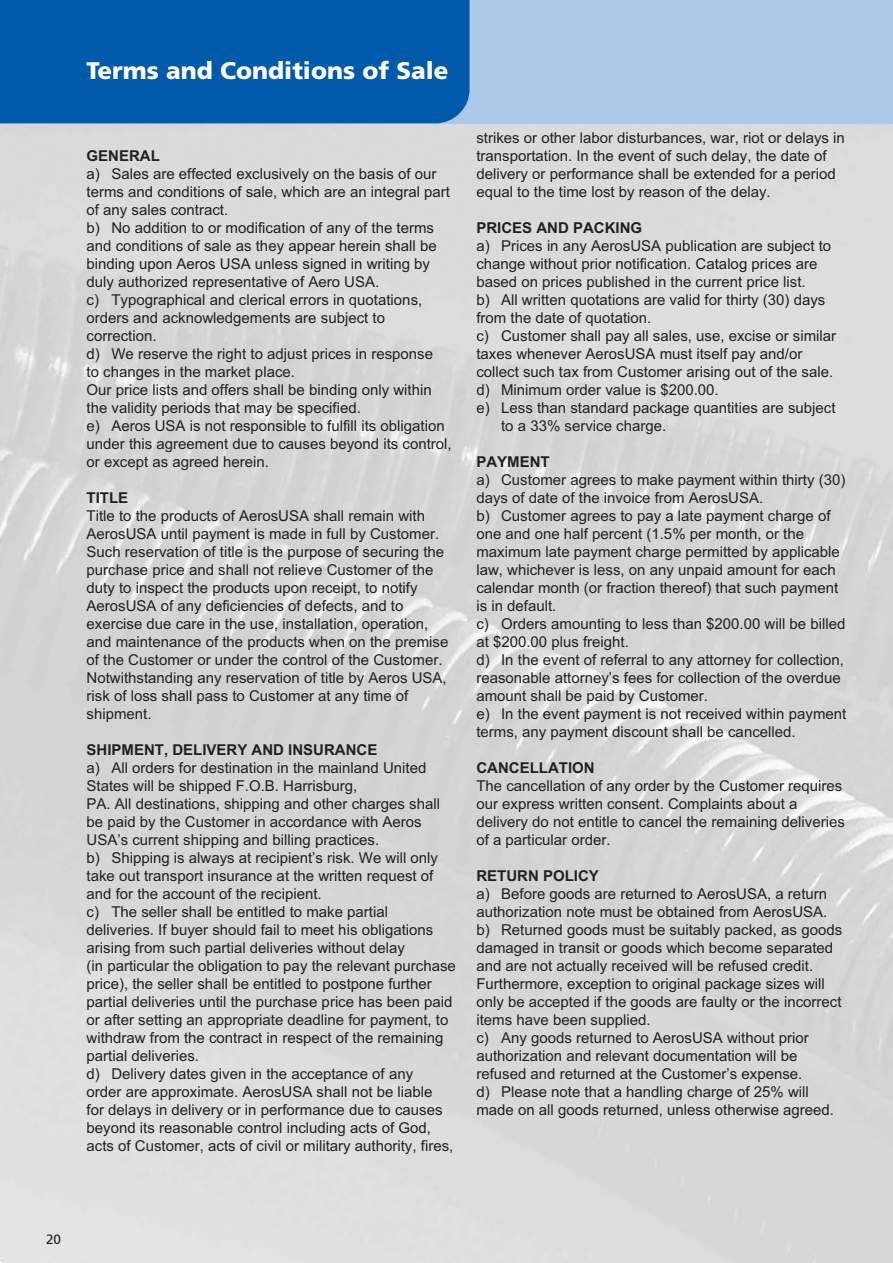
<style>
.page{position:relative;width:893px;height:1263px;background:#fff}
.page>*{position:absolute;margin:0;border:0;box-sizing:border-box;transform-origin:0 0}
.t1{font:900 24px "Frutiger";color:#fff}
.t2{font:15px/18px "Arial";color:#231f20}
.t3{font:700 15px "Arial";color:#231f20}
.t4{font:13.5px "Frutiger";color:#231f20}
.s1{font-weight:700}
.s2{font-style:inherit}
</style>
<div class="page">
<img style="left:0;top:123px;width:893px;height:1140px">
<div style="left:0;top:0;width:893px;height:123px;background:#acc9e9"></div>
<div style="left:0;top:0;width:470px;height:123px;background:#015aaa"></div>
<h1 class="t1" style="left:87px;top:61px;width:363px">Terms and Conditions of Sale</h1>
<p class="t3" style="left:87px;top:147px;width:75px">GENERAL</p>
<p class="t2" style="left:87px;top:165px;width:367px">a) Sales are effected exclusively on the basis of our terms and conditions of sale, which are an integral part of any sales contract.<br>b) No addition to or modification of any of the terms and conditions of sale as they appear herein shall be binding upon Aeros USA unless signed in writing by duly authorized representative of Aero USA.<br>c) Typographical and clerical errors in quotations, orders and acknowledgements are subject to correction.<br>d) We reserve the right to adjust prices in response<br>to changes in the market place.<br>Our price lists and offers shall be binding only within the validity periods that may be specified.<br>e) Aeros USA is not responsible to fulfill its obligation under this agreement due to causes beyond its control, or except as agreed herein.</p>
<p class="t2" style="left:87px;top:489px;width:363px"><span class="s1">TITLE<br></span>Title to the products of Aeros<span class="s2">U</span>SA shall remain with Aeros<span class="s2">USA</span> until payment is made in full by Customer.<br>Such reservation of title is the purpose of securing the purchase price and shall not relieve Customer of the duty to inspect the products upon receipt, to notify AerosUSA of any deficiencies of defects, and to exercise due care in the use, installation, operation, and maintenance of the products when on the premise of the Customer or under the control of the Customer.<br>Notwithstanding any reservation of title by Aeros USA, risk of loss shall pass to Customer at any time of shipment.</p>
<p class="t3" style="left:87px;top:741px;width:292px">SHIPMENT, DELIVERY AND INSURANCE</p>
<p class="t2" style="left:87px;top:759px;width:371px">a) All orders for destination in the mainland United States will be shipped F.O.B. Harrisburg,<br>PA. All destinations, shipping and other charges shall be paid by the Customer in accordance with Aeros USA’s current shipping and billing practices.<br>b) Shipping is always at recipient’s risk. We will only take out transport insurance at the written request of and for the account of the recipient.<br>c) The seller shall be entitled to make partial deliveries. If buyer should fail to meet his obligations arising from such partial deliveries without delay<br>(in particular the obligation to pay the relevant purchase price), the seller shall be entitled to postpone further partial deliveries until the purchase price has been paid or after setting an appropriate deadline for payment, to withdraw from the contract in respect of the remaining partial deliveries.<br>d) Delivery dates given in the acceptance of any<br>order are approximate. AerosUSA shall not be liable<br>for delays in delivery or in performance due to causes beyond its reasonable control including acts of God, acts of Customer, acts of civil or military authority, fires,</p>
<p class="t2" style="left:476px;top:129px;width:370px">strikes or other labor disturbances, war, riot or delays in transportation. In the event of such delay, the date of delivery or performance shall be extended for a period equal to the time lost by reason of the delay.</p>
<p class="t3" style="left:476px;top:219px;width:167px">PRICES AND PACKING</p>
<p class="t2" style="left:476px;top:237px;width:356px">a) Prices in any AerosUSA publication are subject to</p>
<p class="t2" style="left:476px;top:255px;width:342px">change without prior notification. Catalog prices are</p>
<p class="t2" style="left:476px;top:273px;width:331px">based on prices published in the current price list.</p>
<p class="t2" style="left:476px;top:291px;width:351px">b) All written quotations are valid for thirty (30) days</p>
<p class="t2" style="left:476px;top:309px;width:177px">from the date of quotation.</p>
<p class="t2" style="left:476px;top:327px;width:361px">c) Customer shall pay all sales, use, excise or similar</p>
<p class="t2" style="left:476px;top:345px;width:327px">taxes whenever AerosUSA must itself pay and/or</p>
<p class="t2" style="left:476px;top:363px;width:358px">collect such tax from Customer arising out of the sale.</p>
<p class="t2" style="left:476px;top:381px;width:244px">d) Minimum order value is $200.00.</p>
<p class="t2" style="left:476px;top:399px;width:361px">e) Less than standard package quantities are subject</p>
<p class="t2" style="left:501px;top:417px;width:167px">to a 33% service charge.</p>
<p class="t3" style="left:476px;top:453px;width:75px">PAYMENT</p>
<p class="t2" style="left:476px;top:471px;width:371px">a) Customer agrees to make payment within thirty (30) days of date of the invoice from AerosUSA.<br>b) Customer agrees to pay a late payment charge of one and one half percent (1.5% per month, or the maximum late payment charge permitted by applicable law, whichever is less, on any unpaid amount for each calendar month (or fraction thereof) that such payment is in default.<br>c) Orders amounting to less than $200.00 will be billed at $200.00 plus freight.<br>d) In the event of referral to any attorney for collection, reasonable attorney’s fees for collection of the overdue amount shall be paid by Customer.<br>e) In the event payment is not received within payment terms, any payment discount shall be cancelled.</p>
<p class="t3" style="left:476px;top:759px;width:120px">CANCELLATION</p>
<p class="t2" style="left:476px;top:777px;width:370px">The cancellation of any order by the Customer requires our express written consent. Complaints about a delivery do not entitle to cancel the remaining deliveries of a particular order.</p>
<p class="t3" style="left:476px;top:867px;width:124px">RETURN POLICY</p>
<p class="t2" style="left:476px;top:885px;width:367px">a) Before goods are returned to AerosUSA, a return authorization note must be obtained from AerosUSA. b) Returned goods must be suitably packed, as goods damaged in transit or goods which become separated and are not actually received will be refused credit.<br>Furthermore, exception to original package sizes will only be accepted if the goods are faulty or the incorrect items have been supplied.<br>c) Any goods returned to AerosUSA without prior authorization and relevant documentation will be refused and returned at the Customer’s expense.<br>d) Please note that a handling charge of 25% will made on all goods returned, unless otherwise agreed.</p>
<p class="t4" style="left:46px;top:1234px;width:17px">20</p>
</div>
